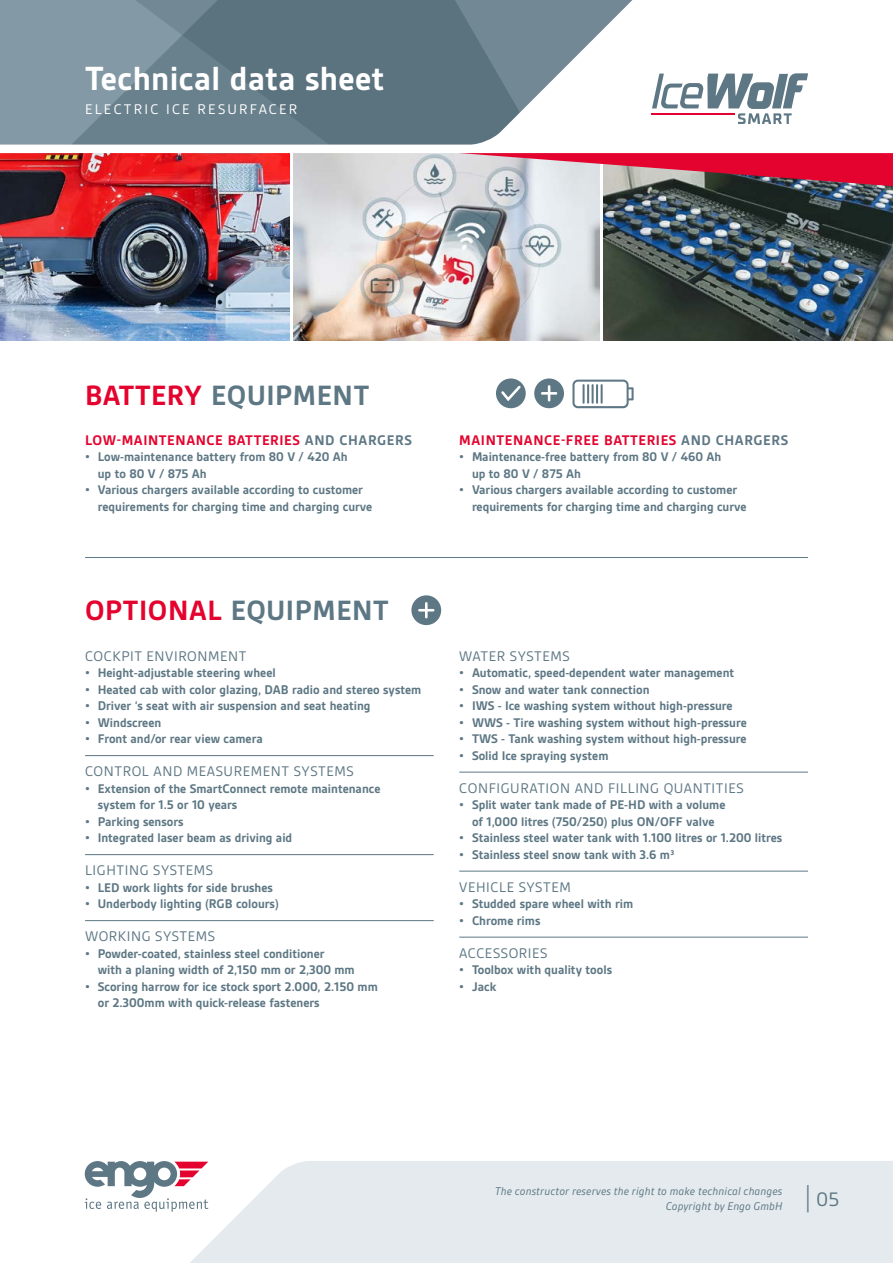
<style>
.page{position:relative;width:893px;height:1263px;background:#fff}
.page>*{position:absolute;margin:0;border:0;box-sizing:border-box;transform-origin:0 0}
.t1{font:700 36px "Gesta";letter-spacing:.01em;color:#fff}
.t2{font:700 30px "Gesta";letter-spacing:.02em;color:#5d7784}
.t3{font:21px "Gesta";color:#5d7784}
.t4{font:15px "Gesta";letter-spacing:.04em;color:#5d7784}
.t5{font:700 15px "Gesta";letter-spacing:.04em;color:#e4032e}
.t6{font:15px "Gesta";letter-spacing:.15em;color:#fff}
.t7{font:700 13.5px/16.5px "Gesta";color:#5d7784}
.t8{font:italic 12px/15px "Gesta";letter-spacing:.01em;color:#5d7784;text-align:right}
.s1{color:#e4032e}
.s2{color:#5d7784}
.s3{font-size:31.5px}
</style>
<div class="page">
<div style="left:190px;top:1161px;width:703px;height:102px;background:#e4eaee"></div>
<svg style="left:85px;top:1161px;width:123px;height:51px"></svg>
<img style="left:604px;top:187px;width:289px;height:153px">
<img style="left:0;top:153px;width:289px;height:187px">
<img style="left:293px;top:153px;width:307px;height:187px">
<hr style="left:85px;top:755px;width:349px;height:1px;background:#5d7784">
<hr style="left:85px;top:854px;width:349px;height:1px;background:#5d7784">
<hr style="left:85px;top:920px;width:349px;height:1px;background:#5d7784">
<hr style="left:459px;top:772px;width:349px;height:1px;background:#5d7784">
<hr style="left:459px;top:871px;width:349px;height:1px;background:#5d7784">
<hr style="left:459px;top:937px;width:349px;height:1px;background:#5d7784">
<svg style="left:572px;top:380px;width:62px;height:28px"></svg>
<svg style="left:496px;top:378px;width:30px;height:30px"></svg>
<svg style="left:499px;top:383px;width:24px;height:20px"></svg>
<div style="left:534px;top:378px;width:30px;height:30px;background:#5d7784;border-radius:50%"></div>
<svg style="left:548px;top:386px;width:2px;height:14px"></svg>
<hr style="left:542px;top:392px;width:14px;height:3px;background:#fff">
<div style="left:411px;top:595px;width:30px;height:30px;background:#5d7784;border-radius:50%"></div>
<hr style="left:425px;top:603px;width:3px;height:14px;background:#fff">
<svg style="left:419px;top:609px;width:14px;height:2px"></svg>
<hr style="left:85px;top:557px;width:723px;height:1px;background:#5d7784">
<svg style="left:404px;top:153px;width:489px;height:34px;background:#c96b7e"></svg>
<svg style="left:0;top:0;width:633px;height:145px;background:#7b8f9b"></svg>
<svg style="left:652px;top:73px;width:156px;height:51px"></svg>
<hr style="left:651px;top:113px;width:84px;height:2px;background:#e4032e">
<h1 class="t1" style="left:85px;top:58px;width:301px">Technical data sheet</h1>
<p class="t6" style="left:85px;top:101px;width:214px">ELECTRIC ICE RESURFACER</p>
<h2 class="t2" style="left:85px;top:378px;width:286px"><span class="s1">BATTERY</span> EQUIPMENT</h2>
<p class="t5" style="left:85px;top:431px;width:328px">LOW-MAINTENANCE BATTERIES <span class="s2">AND CHARGERS</span></p>
<p class="t7" style="left:98px;top:449px;width:251px;text-indent:-13px">• Low-maintenance battery from 80 V / 420 Ah up to 80 V / 875 Ah</p>
<p class="t7" style="left:98px;top:482px;width:276px;text-indent:-13px">• Various chargers available according to customer requirements for charging time and charging curve</p>
<h2 class="t2" style="left:85px;top:594px;width:305px"><span class="s1">OPTIONAL</span> EQUIPMENT</h2>
<p class="t4" style="left:85px;top:647px;width:163px">COCKPIT ENVIRONMENT</p>
<p class="t7" style="left:85px;top:664px;width:192px">• Height-adjustable steering wheel</p>
<p class="t7" style="left:85px;top:681px;width:338px">• Heated cab with color glazing, DAB radio and stereo system</p>
<p class="t7" style="left:85px;top:697px;width:287px">• Driver ‘s seat with air suspension and seat heating</p>
<p class="t7" style="left:85px;top:714px;width:78px">• Windscreen</p>
<p class="t7" style="left:85px;top:730px;width:179px">• Front and/or rear view camera</p>
<p class="t4" style="left:85px;top:763px;width:270px">CONTROL AND MEASUREMENT SYSTEMS</p>
<p class="t7" style="left:98px;top:780px;width:284px;text-indent:-13px">• Extension of the SmartConnect remote maintenance system for 1.5 or 10 years</p>
<p class="t7" style="left:85px;top:813px;width:100px">• Parking sensors</p>
<p class="t7" style="left:85px;top:829px;width:209px">• Integrated laser beam as driving aid</p>
<p class="t4" style="left:85px;top:862px;width:130px">LIGHTING SYSTEMS</p>
<p class="t7" style="left:85px;top:879px;width:189px">• LED work lights for side brushes</p>
<p class="t7" style="left:85px;top:895px;width:195px">• Underbody lighting (RGB colours)</p>
<p class="t4" style="left:85px;top:928px;width:132px">WORKING SYSTEMS</p>
<p class="t7" style="left:98px;top:945px;width:258px;text-indent:-13px">• Powder-coated, stainless steel conditioner<br>with a planing width of 2,150 mm or 2,300 mm</p>
<p class="t7" style="left:98px;top:978px;width:282px;text-indent:-13px">• Scoring harrow for ice stock sport 2.000, 2.150 mm or 2.300mm with quick-release fasteners</p>
<p class="t5" style="left:459px;top:431px;width:330px">MAINTENANCE-FREE BATTERIES <span class="s2">AND CHARGERS</span></p>
<p class="t7" style="left:472px;top:449px;width:251px;text-indent:-13px">• Maintenance-free battery from 80 V / 460 Ah up to 80 V / 875 Ah</p>
<p class="t7" style="left:472px;top:482px;width:276px;text-indent:-13px">• Various chargers available according to customer requirements for charging time and charging curve</p>
<p class="t4" style="left:459px;top:647px;width:112px">WATER SYSTEMS</p>
<p class="t7" style="left:459px;top:664px;width:276px">• Automatic, speed-dependent water management</p>
<p class="t7" style="left:459px;top:681px;width:192px">• Snow and water tank connection</p>
<p class="t7" style="left:459px;top:697px;width:275px">• IWS - Ice washing system without high-pressure</p>
<p class="t7" style="left:459px;top:714px;width:289px">• WWS - Tire washing system without high-pressure</p>
<p class="t7" style="left:459px;top:730px;width:289px">• TWS - Tank washing system without high-pressure</p>
<p class="t7" style="left:459px;top:747px;width:151px">• Solid Ice spraying system</p>
<p class="t4" style="left:459px;top:779px;width:286px">CONFIGURATION AND FILLING QUANTITIES</p>
<p class="t7" style="left:459px;top:796px;width:268px;text-align:center">• Split water tank made of PE-HD with a volume of 1,000 litres (750/250) plus ON/OFF valve</p>
<p class="t7" style="left:459px;top:829px;width:325px">• Stainless steel water tank with 1.100 litres or 1.200 litres</p>
<p class="t7" style="left:459px;top:846px;width:217px">• Stainless steel snow tank with 3.6 m³</p>
<p class="t4" style="left:459px;top:878px;width:113px">VEHICLE SYSTEM</p>
<p class="t7" style="left:459px;top:895px;width:175px">• Studded spare wheel with rim</p>
<p class="t7" style="left:459px;top:912px;width:83px">• Chrome rims</p>
<p class="t4" style="left:459px;top:944px;width:90px">ACCESSORIES</p>
<p class="t7" style="left:459px;top:961px;width:154px">• Toolbox with quality tools</p>
<p class="t7" style="left:459px;top:978px;width:39px">• Jack</p>
<p class="t8" style="left:495px;top:1184px;width:289px">The constructor reserves the right to make technical changes<br>Copyright by Engo GmbH</p>
<h3 class="t3" style="left:805px;top:1187px;width:36px"><span class="s3">|</span> 05</h3>
</div>
